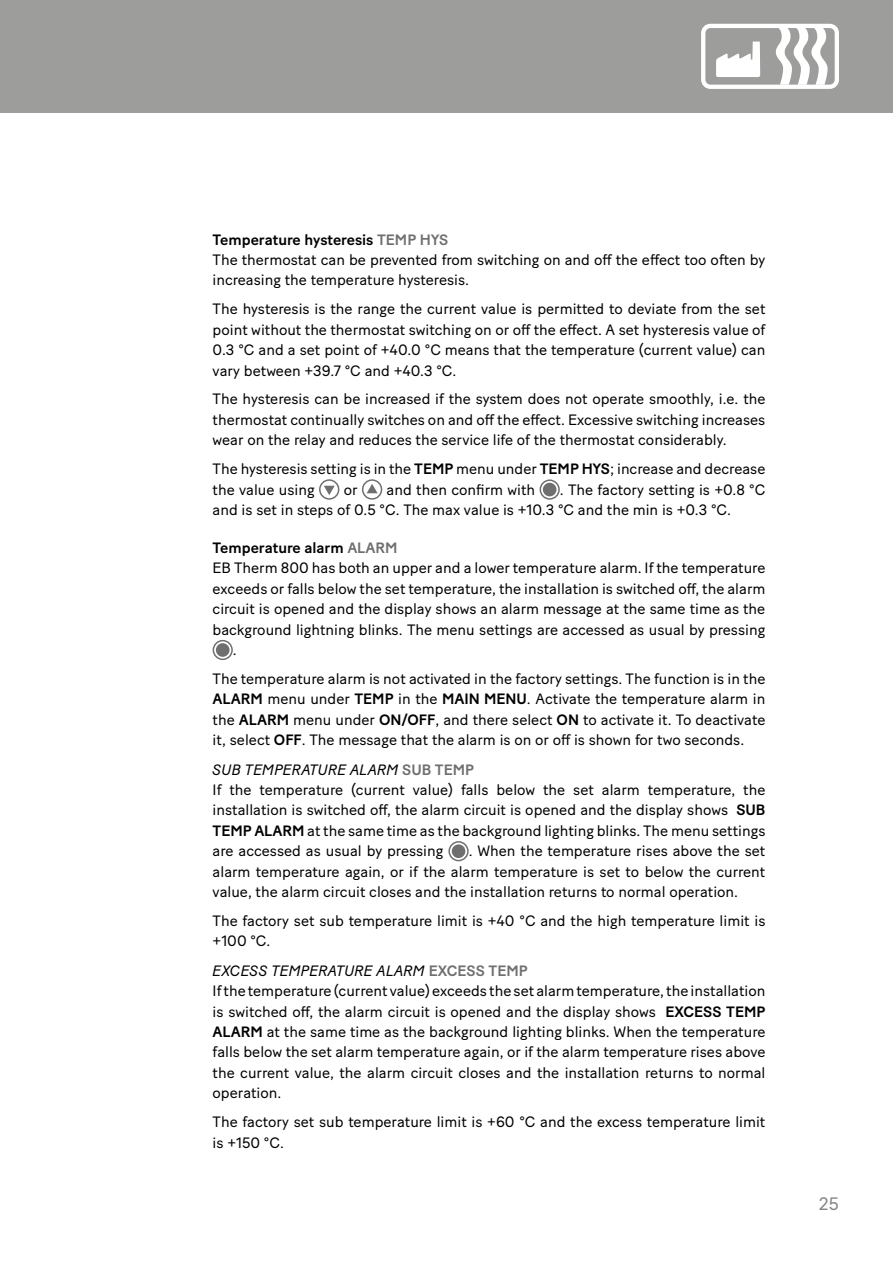
<style>
.page{position:relative;width:893px;height:1263px;background:#fff}
.page>*{position:absolute;margin:0;border:0;box-sizing:border-box;transform-origin:0 0}
.t1{font:18px "Baton Turbo";color:#878787}
.t2{font:15px/20.4px "Baton Turbo";color:#000}
.t3{font:500 15px "Baton Turbo";color:#000}
.s1{font-weight:500}
.s2{font-weight:500;color:#706f6f}
.s3{color:#706f6f}
.s4{font-style:italic}
</style>
<div class="page">
<div style="left:0;top:0;width:893px;height:113px;background:#9d9d9c"></div>
<div style="left:319px;top:479px;width:20px;height:21px;border:2px solid #706f6f;border-radius:50%"></div>
<svg style="left:324px;top:486px;width:11px;height:9px"></svg>
<div style="left:362px;top:479px;width:20px;height:21px;border:2px solid #706f6f;border-radius:50%"></div>
<svg style="left:367px;top:484px;width:11px;height:9px"></svg>
<div style="left:540px;top:479px;width:20px;height:21px;border:2px solid #706f6f;border-radius:50%"></div>
<div style="left:543px;top:483px;width:13px;height:13px;background:#706f6f;border-radius:50%"></div>
<div style="left:213px;top:640px;width:20px;height:20px;border:2px solid #706f6f;border-radius:50%"></div>
<div style="left:216px;top:643px;width:14px;height:14px;background:#706f6f;border-radius:50%"></div>
<div style="left:448px;top:841px;width:21px;height:20px;border:2px solid #706f6f;border-radius:50%"></div>
<div style="left:452px;top:844px;width:13px;height:14px;background:#706f6f;border-radius:50%"></div>
<div style="left:701px;top:24px;width:138px;height:65px;border:4px solid #fff;border-radius:7px"></div>
<svg style="left:776px;top:28px;width:51px;height:57px"></svg>
<svg style="left:716px;top:42px;width:44px;height:35px"></svg>
<p class="t2" style="left:213px;top:228px;width:554px"><span class="s1">Temperature hysteresis</span> <span class="s2">TEMP HYS<br></span>The thermostat can be prevented from switching on and off the effect too often by increasing the temperature hysteresis.</p>
<p class="t2" style="left:213px;top:297px;width:554px;text-align:justify">The hysteresis is the range the current value is permitted to deviate from the set point without the thermostat switching on or off the effect. A set hysteresis value of 0.3 °C and a set point of +40.0 °C means that the temperature (current value) can vary between +39.7 °C and +40.3 °C.</p>
<p class="t2" style="left:213px;top:388px;width:554px;text-align:justify">The hysteresis can be increased if the system does not operate smoothly, i.e. the thermostat continually switches on and off the effect. Excessive switching increases wear on the relay and reduces the service life of the thermostat considerably.</p>
<p class="t2" style="left:213px;top:457px;width:554px">The hysteresis setting is in the <span class="s1">TEMP</span> menu under <span class="s1">TEMP HYS</span>; increase and decrease the value using</p>
<p class="t2" style="left:213px;top:478px;width:554px;text-indent:347px">. The factory setting is +0.8 °C and is set in steps of 0.5 °C. The max value is +10.3 °C and the min is +0.3 °C.</p>
<p class="t3" style="left:213px;top:536px;width:186px">Temperature alarm <span class="s3">ALARM</span></p>
<p class="t2" style="left:213px;top:556px;width:554px">EB Therm 800 has both an upper and a lower temperature alarm. If the temperature</p>
<p class="t2" style="left:213px;top:577px;width:554px">exceeds or falls below the set temperature, the installation is switched off, the alarm</p>
<p class="t2" style="left:213px;top:597px;width:554px">circuit is opened and the display shows an alarm message at the same time as the</p>
<p class="t2" style="left:213px;top:618px;width:554px">background lightning blinks. The menu settings are accessed as usual by pressing</p>
<p class="t2" style="left:233px;top:638px;width:5px">.</p>
<p class="t2" style="left:213px;top:667px;width:554px;text-align:justify">The temperature alarm is not activated in the factory settings. The function is in the <span class="s1">ALARM</span> menu under <span class="s1">TEMP</span> in the <span class="s1">MAIN MENU</span>. Activate the temperature alarm in the <span class="s1">ALARM</span> menu under <span class="s1">ON/OFF</span>, and there select <span class="s1">ON</span> to activate it. To deactivate it, select <span class="s1">OFF</span>. The message that the alarm is on or off is shown for two seconds.</p>
<p class="t2" style="left:213px;top:758px;width:554px"><span class="s4">SUB TEMPERATURE ALARM</span> <span class="s2">SUB TEMP<br></span>If the temperature (current value) falls below the set alarm temperature, the installation is switched off, the alarm circuit is opened and the display shows <span class="s1">SUB TEMP ALARM</span> at the same time as the background lighting blinks. The menu settings are accessed as usual by pressing</p>
<p class="t2" style="left:344px;top:478px;width:15px">or</p>
<p class="t2" style="left:387px;top:478px;width:150px">and then confirm with</p>
<p class="t2" style="left:213px;top:839px;width:554px;text-align:justify;text-indent:256px">. When the temperature rises above the set alarm temperature again, or if the alarm temperature is set to below the current value, the alarm circuit closes and the installation returns to normal operation.</p>
<p class="t2" style="left:213px;top:909px;width:554px">The factory set sub temperature limit is +40 °C and the high temperature limit is +100 °C.</p>
<p class="t2" style="left:213px;top:959px;width:554px"><span class="s4">EXCESS TEMPERATURE ALARM</span> <span class="s2">EXCESS TEMP<br></span>If the temperature (current value) exceeds the set alarm temperature, the installation is switched off, the alarm circuit is opened and the display shows <span class="s1">EXCESS TEMP ALARM</span> at the same time as the background lighting blinks. When the temperature falls below the set alarm temperature again, or if the alarm temperature rises above the current value, the alarm circuit closes and the installation returns to normal operation.</p>
<p class="t2" style="left:213px;top:1110px;width:554px">The factory set sub temperature limit is +60 °C and the excess temperature limit is +150 °C.</p>
<p class="t1" style="left:819px;top:1189px;width:22px">25</p>
</div>
